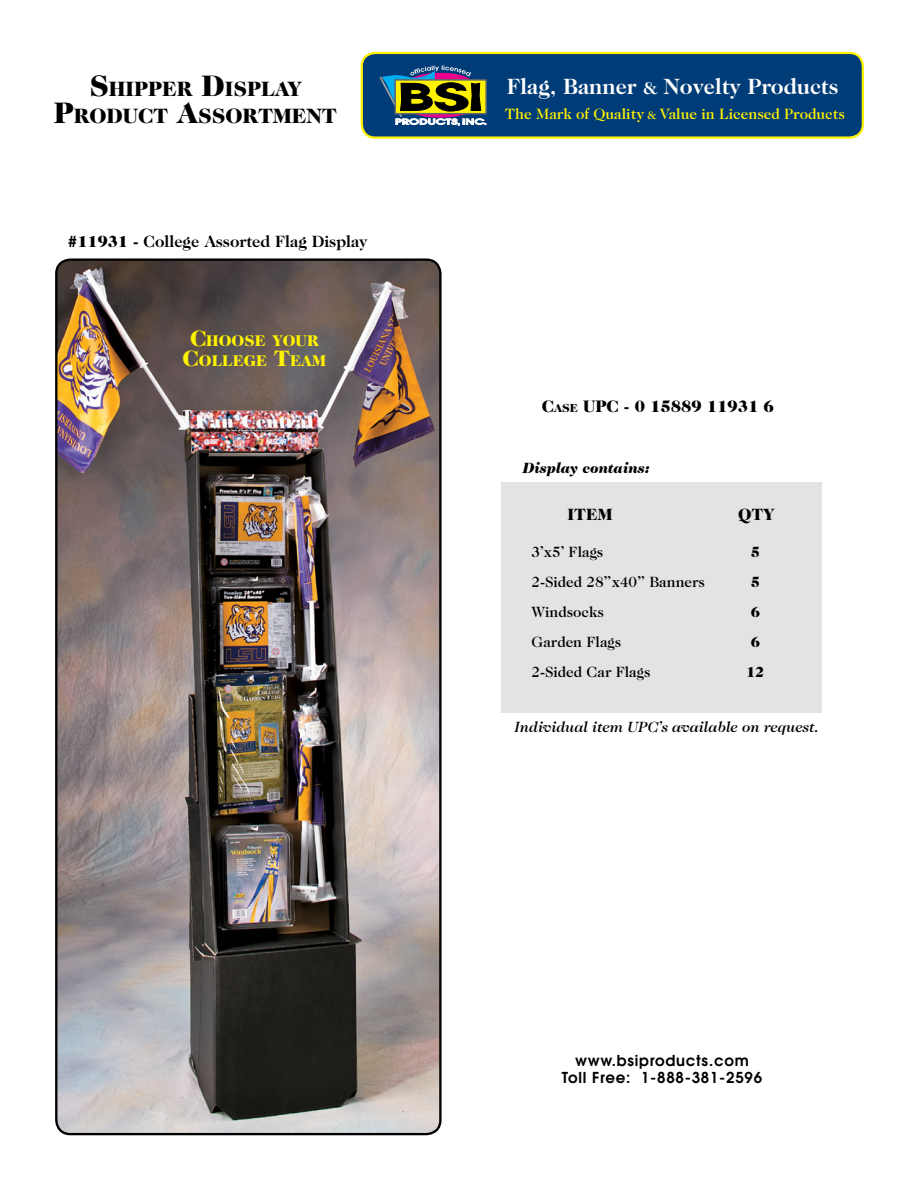
<style>
.page{position:relative;width:918px;height:1188px;background:#fff}
.page>*{position:absolute;margin:0;border:0;box-sizing:border-box;transform-origin:0 0}
.t1{font:700 22.35px "Caslon Two Twenty Four";color:#fff}
.t2{font:900 21px "Caslon Two Twenty Four";color:#000}
.t3{font:900 16.8px "Caslon Two Twenty Four";color:#000}
.t4{font:700 16.5px "Caslon Two Twenty Four";color:#000}
.t5{font:900 16.5px "Caslon Two Twenty Four";color:#000}
.t6{font:900 15.75px "Caslon Two Twenty Four";color:#fff200}
.t7{font:500 15.15px "Caslon Two Twenty Four";color:#fff200}
.t8{font:500 15px "Caslon Two Twenty Four";color:#000}
.t9{font:600 15px "Avant Garde";letter-spacing:.05em;color:#000}
.t10{font:italic 500 15px "Caslon Two Twenty Four";color:#000}
.t11{font:italic 900 15px "Caslon Two Twenty Four";color:#000}
.t12{font:900 15px "Caslon Two Twenty Four";color:#000}
.s1{font-size:30px}
.s2{font-weight:900}
.s3{font-size:22.5px}
.s4{font-size:17.4px}
.s5{font-size:11.25px}
.s6{font-size:11.85px}
</style>
<div class="page">
<div style="left:501px;top:482px;width:321px;height:230px;background:#e2e3e4"></div>
<img style="left:57px;top:261px;width:382px;height:873px">
<div style="left:55px;top:258px;width:387px;height:877px;border:2px solid #000;border-radius:14px"></div>
<div style="left:362px;top:53px;width:501px;height:85px;background:#003c77;border-radius:14px"></div>
<div style="left:361px;top:52px;width:503px;height:87px;border:2px solid #fff200;border-radius:14px"></div>
<svg style="left:379px;top:66px;width:107px;height:60px"></svg>
<p class="t2" style="left:89px;top:76px;width:214px"><span class="s1">S</span>HIPPER <span class="s1">D</span>ISPLAY</p>
<p class="t2" style="left:54px;top:103px;width:285px"><span class="s1">P</span>RODUCT <span class="s1">A</span>SS ORTMENT</p>
<p class="t4" style="left:67px;top:231px;width:302px"><span class="s2">#11931 -</span> College Assorted Flag Display</p>
<p class="t6" style="left:190px;top:331px;width:130px"><span class="s3">C</span>HOOSE YOUR</p>
<p class="t6" style="left:183px;top:352px;width:145px"><span class="s3">C</span>OLLEGE <span class="s3">T</span>EAM</p>
<p class="t1" style="left:507px;top:73px;width:333px">Flag, Banner <span class="s4">&amp;</span> Novelty Products</p>
<p class="t7" style="left:505px;top:105px;width:341px">The Mark of Quality <span class="s5">&amp;</span> Value in Licensed Products</p>
<p class="t3" style="left:542px;top:397px;width:54px">C<span class="s6">ASE</span> UPC</p>
<p class="t3" style="left:624px;top:397px;width:151px">- 0 15889 11931 6</p>
<p class="t11" style="left:522px;top:459px;width:128px">Display contains:</p>
<p class="t5" style="left:567px;top:505px;width:13px">ITEM</p>
<p class="t5" style="left:738px;top:505px;width:26px">QTY</p>
<p class="t12" style="left:751px;top:543px;width:11px">5</p>
<p class="t12" style="left:751px;top:573px;width:11px">5</p>
<p class="t12" style="left:751px;top:603px;width:11px">6</p>
<p class="t12" style="left:751px;top:633px;width:11px">6</p>
<p class="t12" style="left:746px;top:663px;width:20px">12</p>
<p class="t8" style="left:532px;top:543px;width:73px">3’x5’ Flags</p>
<p class="t8" style="left:532px;top:573px;width:175px">2-Sided 28”x40” Banners</p>
<p class="t8" style="left:532px;top:603px;width:74px">Windsocks</p>
<p class="t8" style="left:532px;top:633px;width:91px">Garden Flags</p>
<p class="t8" style="left:532px;top:663px;width:120px">2-Sided Car Flags</p>
<p class="t10" style="left:514px;top:718px;width:306px">Individual item UPC’s available on request.</p>
<p class="t9" style="left:575px;top:1051px;width:175px">www.bsiproducts.com</p>
<p class="t9" style="left:562px;top:1067px;width:202px">Toll Free: 1-888-381-2596</p>
</div>
